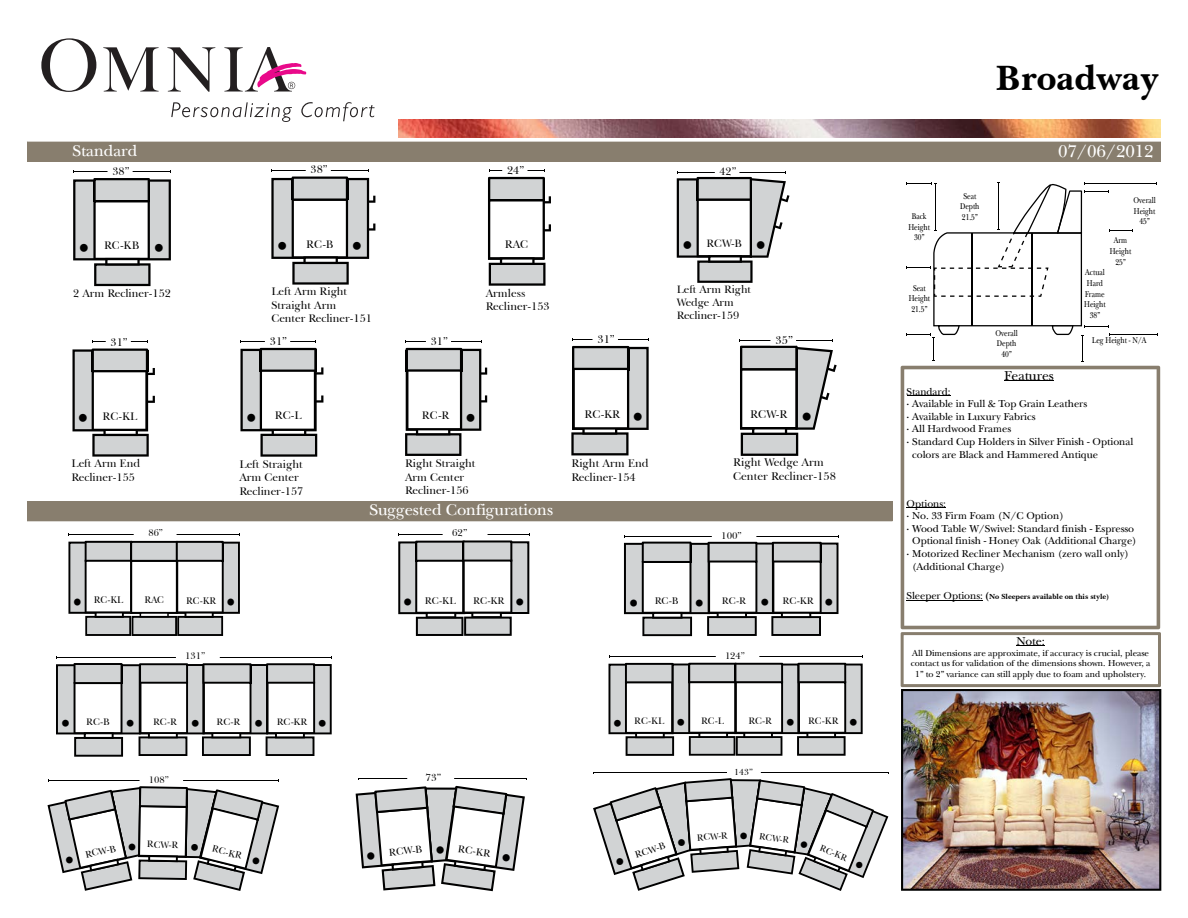
<style>
.page{position:relative;width:1188px;height:918px;background:#fff}
.page>*{position:absolute;margin:0;border:0;box-sizing:border-box;transform-origin:0 0}
.t1{font:700 36px "New Baskerville IT Cby BT";color:#000}
.t2{font:27.15px "New Baskerville IT Cby BT";color:#000}
.t3{font:26.55px "New Baskerville IT Cby BT";color:#000}
.t4{font:26.1px "New Baskerville IT Cby BT";color:#000}
.t5{font:23.4px "New Baskerville IT Cby BT";color:#000}
.t6{font:23.1px "New Baskerville IT Cby BT";color:#000}
.t7{font:18px "New Baskerville";color:#fff}
.t8{font:16.5px "New Baskerville";color:#fff}
.t9{font:13.5px "New Baskerville";color:#000}
.t10{font:12px "New Baskerville";color:#000}
.t11{font:11.55px/13.8px "New Baskerville IT Cby BT";color:#000}
.t12{font:11.4px/13.6px "New Baskerville IT Cby BT";color:#000}
.t13{font:11.25px/13.5px "New Baskerville IT Cby BT";color:#000}
.t14{font:10.95px/13.2px "New Baskerville IT Cby BT";color:#000}
.t15{font:10.5px/12.6px "New Baskerville";color:#000}
.t16{font:10.5px "New Baskerville IT Cby BT";color:#000}
.t17{font:10.35px "New Baskerville IT Cby BT";color:#000}
.t18{font:10.05px "New Baskerville IT Cby BT";color:#000}
.t19{font:9.9px "New Baskerville IT Cby BT";color:#000;scale:.96 1}
.t20{font:9.9px "New Baskerville IT Cby BT";color:#000}
.t21{font:9.75px "New Baskerville IT Cby BT";color:#000}
.t22{font:9.6px "New Baskerville IT Cby BT";color:#000}
.t23{font:9.45px "New Baskerville IT Cby BT";color:#000}
.t24{font:9.3px "New Baskerville IT Cby BT";color:#000}
.t25{font:9.15px "New Baskerville IT Cby BT";color:#000}
.t26{font:9px/10.8px "New Baskerville";color:#000;text-align:center}
.t27{font:9px "New Baskerville IT Cby BT";color:#000}
.t28{font:8.85px/10.6px "New Baskerville";color:#000;text-align:center;scale:.8 1}
.t29{font:700 7.5px "New Baskerville IT Cby BT";color:#000}
.s1{font-size:26.55px}
.s2{font-size:26.7px}
.s3{font-size:23.4px}
.s4{font-size:23.55px}
.s5{font-size:22.8px}
.s6{font-size:24.6px}
.s7{font-family:"New Baskerville";font-weight:400;font-size:10.5px}
.s8{font-size:10.5px}
</style>
<div class="page">
<div style="left:27px;top:142px;width:1134px;height:19px;background:#887e6e"></div>
<svg style="left:73px;top:170px;width:98px;height:116px"></svg>
<svg style="left:271px;top:169px;width:104px;height:116px"></svg>
<svg style="left:488px;top:169px;width:63px;height:117px"></svg>
<svg style="left:677px;top:171px;width:112px;height:112px"></svg>
<svg style="left:72px;top:340px;width:83px;height:117px"></svg>
<svg style="left:240px;top:340px;width:83px;height:117px"></svg>
<svg style="left:740px;top:339px;width:97px;height:117px"></svg>
<div style="left:27px;top:501px;width:865px;height:20px;background:#887e6e"></div>
<svg style="left:901px;top:632px;width:260px;height:55px"></svg>
<hr style="left:1109px;top:335px;width:49px;height:1px;background:#000">
<hr style="left:1085px;top:183px;width:72px;height:1px;background:#000">
<svg style="left:907px;top:182px;width:226px;height:180px"></svg>
<svg style="left:901px;top:366px;width:259px;height:263px"></svg>
<hr style="left:1004px;top:380px;width:50px;height:1px;background:#000">
<hr style="left:907px;top:395px;width:44px;height:1px;background:#000">
<hr style="left:907px;top:507px;width:39px;height:1px;background:#000">
<hr style="left:907px;top:600px;width:76px;height:1px;background:#000">
<img style="left:901px;top:689px;width:260px;height:202px">
<svg style="left:171px;top:102px;width:121px;height:20px"></svg>
<svg style="left:301px;top:102px;width:74px;height:19px"></svg>
<svg style="left:41px;top:38px;width:55px;height:54px"></svg>
<svg style="left:167px;top:47px;width:48px;height:45px"></svg>
<svg style="left:103px;top:47px;width:56px;height:45px"></svg>
<svg style="left:224px;top:47px;width:82px;height:45px"></svg>
<img style="left:399px;top:119px;width:762px;height:18px">
<svg style="left:405px;top:340px;width:82px;height:116px"></svg>
<svg style="left:571px;top:338px;width:78px;height:117px"></svg>
<svg style="left:593px;top:772px;width:296px;height:119px"></svg>
<svg style="left:48px;top:779px;width:232px;height:112px"></svg>
<svg style="left:68px;top:533px;width:172px;height:103px"></svg>
<svg style="left:609px;top:655px;width:254px;height:101px"></svg>
<svg style="left:56px;top:656px;width:276px;height:101px"></svg>
<svg style="left:624px;top:535px;width:215px;height:101px"></svg>
<svg style="left:398px;top:533px;width:132px;height:103px"></svg>
<svg style="left:356px;top:778px;width:171px;height:113px"></svg>
<h3 class="t8" style="left:72px;top:141px;width:66px">Standard</h3>
<p class="t13" style="left:112px;top:164px;width:19px">38”</p>
<p class="t13" style="left:311px;top:163px;width:19px">38”</p>
<p class="t12" style="left:507px;top:163px;width:19px">24”</p>
<p class="t14" style="left:720px;top:165px;width:19px">42”</p>
<p class="t13" style="left:104px;top:239px;width:37px">RC-KB</p>
<h3 class="t3" style="left:76px;top:232px;width:92px">• •</h3>
<p class="t13" style="left:306px;top:237px;width:29px">RC-B</p>
<h3 class="t3" style="left:274px;top:231px;width:92px">• •</h3>
<p class="t13" style="left:73px;top:286px;width:99px">2 Arm Recliner-152</p>
<p class="t13" style="left:271px;top:285px;width:102px">Left Arm Right<br>Straight Arm<br>Center Recliner-151</p>
<p class="t14" style="left:707px;top:236px;width:37px">RCW-B</p>
<p class="t14" style="left:677px;top:282px;width:76px">Left Arm Right<br>Wedge Arm<br>Recliner-159</p>
<p class="t12" style="left:505px;top:238px;width:25px">RAC</p>
<h3 class="t4" style="left:680px;top:230px;width:90px">• •</h3>
<p class="t12" style="left:486px;top:286px;width:66px">Armless<br>Recliner-153</p>
<p class="t13" style="left:111px;top:335px;width:19px">31”</p>
<p class="t12" style="left:270px;top:334px;width:19px">31”</p>
<p class="t13" style="left:431px;top:335px;width:19px">31”</p>
<p class="t12" style="left:597px;top:333px;width:19px">31”</p>
<p class="t11" style="left:775px;top:333px;width:19px">35”</p>
<p class="t13" style="left:75px;top:409px;width:64px"><span class="s1">•</span> RC-KL</p>
<p class="t13" style="left:71px;top:457px;width:70px">Left Arm End<br>Recliner-155</p>
<p class="t12" style="left:243px;top:409px;width:60px"><span class="s2">•</span> RC-L</p>
<p class="t12" style="left:239px;top:457px;width:66px">Left Straight<br>Arm Center<br>Recliner-157</p>
<p class="t13" style="left:422px;top:409px;width:29px">RC-R</p>
<p class="t13" style="left:405px;top:457px;width:72px">Right Straight<br>Arm Center<br>Recliner-156</p>
<p class="t11" style="left:750px;top:407px;width:39px">RCW-R</p>
<p class="t11" style="left:733px;top:455px;width:104px">Right Wedge Arm<br>Center Recliner-158</p>
<p class="t12" style="left:584px;top:408px;width:37px">RC-KR</p>
<h2 class="t2" style="left:799px;top:401px;width:18px">•</h2>
<p class="t12" style="left:571px;top:456px;width:79px">Right Arm End<br>Recliner-154</p>
<h3 class="t8" style="left:370px;top:499px;width:185px">Suggested Configurations</h3>
<p class="t19" style="left:148px;top:527px;width:17px">86”</p>
<p class="t18" style="left:452px;top:527px;width:17px">62”</p>
<p class="t20" style="left:721px;top:529px;width:22px">100”</p>
<p class="t19" style="left:71px;top:594px;width:56px"><span class="s3">•</span> RC-KL</p>
<p class="t19" style="left:144px;top:594px;width:22px">RAC</p>
<p class="t19" style="left:186px;top:594px;width:33px">RC-KR</p>
<p class="t18" style="left:401px;top:594px;width:57px"><span class="s4">•</span> RC-KL</p>
<p class="t18" style="left:473px;top:594px;width:33px">RC-KR</p>
<p class="t20" style="left:655px;top:595px;width:25px">RC-B</p>
<p class="t21" style="left:722px;top:595px;width:26px">RC-R</p>
<p class="t21" style="left:783px;top:595px;width:33px">RC-KR</p>
<h3 class="t5" style="left:627px;top:590px;width:81px">• •</h3>
<p class="t21" style="left:185px;top:650px;width:22px">131”</p>
<p class="t22" style="left:725px;top:650px;width:22px">124”</p>
<p class="t21" style="left:86px;top:715px;width:25px">RC-B</p>
<p class="t22" style="left:153px;top:715px;width:25px">RC-R</p>
<p class="t22" style="left:217px;top:715px;width:25px">RC-R</p>
<p class="t22" style="left:277px;top:715px;width:32px">RC-KR</p>
<h3 class="t6" style="left:59px;top:710px;width:80px">• •</h3>
<p class="t22" style="left:611px;top:715px;width:55px"><span class="s5">•</span> RC-KL</p>
<p class="t22" style="left:674px;top:715px;width:51px"><span class="s5">•</span> RC-L</p>
<p class="t22" style="left:748px;top:715px;width:25px">RC-R</p>
<p class="t22" style="left:808px;top:715px;width:32px">RC-KR</p>
<p class="t22" style="left:149px;top:774px;width:22px">108”</p>
<p class="t17" style="left:425px;top:771px;width:18px">73”</p>
<p class="t27" style="left:734px;top:767px;width:20px">143”</p>
<p class="t22" style="left:61px;top:854px;width:56px;rotate:-12deg"><span class="s5">•</span> RCW-B</p>
<p class="t22" style="left:147px;top:838px;width:33px;rotate:1deg">RCW-R</p>
<p class="t22" style="left:214px;top:843px;width:32px;rotate:14deg">RC-KR</p>
<p class="t16" style="left:363px;top:848px;width:60px;rotate:-5deg"><span class="s6">•</span> RCW-B</p>
<p class="t17" style="left:459px;top:843px;width:34px;rotate:8deg">RC-KR</p>
<p class="t21" style="left:634px;top:849px;width:33px;rotate:-17deg">RCW-B</p>
<p class="t23" style="left:696px;top:832px;width:32px;rotate:-5deg">RCW-R</p>
<p class="t24" style="left:760px;top:830px;width:32px;rotate:9deg">RCW-R</p>
<p class="t25" style="left:822px;top:842px;width:30px;rotate:22deg">RC-KR</p>
<h1 class="t1" style="left:995px;top:56px;width:166px">Broadway</h1>
<p class="t28" style="left:908px;top:211px;width:28px">Back<br>Height<br>30”</p>
<p class="t28" style="left:909px;top:282px;width:28px">Seat<br>Height<br>21.5”</p>
<p class="t28" style="left:960px;top:190px;width:26px">Seat<br>Depth<br>21.5”</p>
<h3 class="t7" style="left:1058px;top:140px;width:97px">07/06/2012</h3>
<p class="t28" style="left:1133px;top:195px;width:30px">Overall<br>Height<br>45”</p>
<p class="t28" style="left:1110px;top:235px;width:28px">Arm<br>Height<br>25”</p>
<p class="t28" style="left:995px;top:327px;width:30px">Overall<br>Depth<br>40”</p>
<p class="t9" style="left:1004px;top:367px;width:51px">Features</p>
<p class="t28" style="left:1084px;top:267px;width:28px">Actual<br>Hard<br>Frame<br>Height<br>38”</p>
<p class="t28" style="left:1092px;top:334px;width:70px">Leg Height - N/A</p>
<p class="t15" style="left:907px;top:385px;width:45px">Standard:</p>
<p class="t15" style="left:907px;top:397px;width:182px">• Available in Full &amp; Top Grain Leathers</p>
<p class="t15" style="left:907px;top:410px;width:131px">• Available in Luxury Fabrics</p>
<p class="t15" style="left:907px;top:422px;width:106px">• All Hardwood Frames</p>
<p class="t15" style="left:912px;top:435px;width:223px;text-indent:-5px">• Standard Cup Holders in Silver Finish - Optional colors are Black and Hammered Antique</p>
<p class="t15" style="left:907px;top:497px;width:41px">Options:</p>
<p class="t15" style="left:907px;top:509px;width:159px">• No. 33 Firm Foam (N/C Option)</p>
<p class="t15" style="left:907px;top:522px;width:232px;text-align:center">• Wood Table W/Swivel: Standard finish - Espresso<br>Optional finish - Honey Oak (Additional Charge)</p>
<p class="t15" style="left:912px;top:547px;width:218px;text-indent:-5px">• Motorized Recliner Mechanism (zero wall only) (Additional Charge)</p>
<p class="t29" style="left:907px;top:592px;width:204px"><span class="s7">Sleeper Options:</span> <span class="s8">(</span>No Sleepers available on this style)</p>
<p class="t10" style="left:1016px;top:633px;width:30px">Note:</p>
<p class="t26" style="left:911px;top:647px;width:241px">All Dimensions are approximate, if accuracy is crucial, please contact us for validation of the dimensions shown. However, a<br>1” to 2” variance can still apply due to foam and upholstery.</p>
</div>
